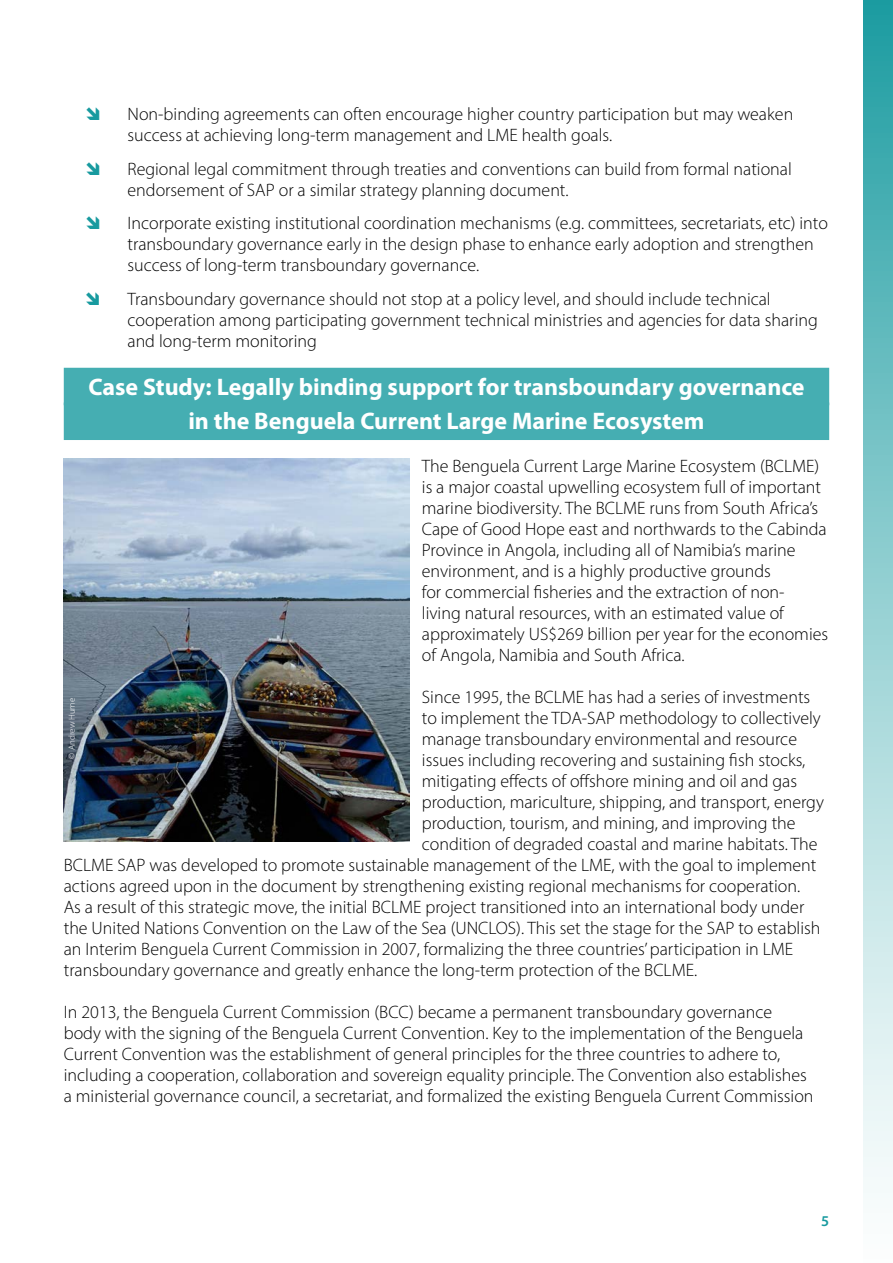
<style>
.page{position:relative;width:893px;height:1263px;background:#fff}
.page>*{position:absolute;margin:0;border:0;box-sizing:border-box;transform-origin:0 0}
.t1{font:700 24px/34.8px "Myriad Pro";color:#fff;text-align:center}
.t2{font:300 18px/21px "Myriad Pro";color:#000}
.t3{font:600 15px "Myriad Pro";color:#179a9f}
.t4{font:300 9px "Myriad Pro";color:#fff}
</style>
<div class="page">
<div style="left:863px;top:0;width:30px;height:1263px;background:linear-gradient(to bottom,#239fa4,#fff)"></div>
<div style="left:64px;top:368px;width:765px;height:37px;background:#45aeb2"></div>
<div style="left:64px;top:402px;width:765px;height:38px;background:#45aeb2"></div>
<img style="left:64px;top:459px;width:345px;height:383px">
<p class="t2" style="left:128px;top:103px;width:667px">Non-binding agreements can often encourage higher country participation but may weaken success at achieving long-term management and LME health goals.</p>
<p class="t2" style="left:128px;top:158px;width:666px">Regional legal commitment through treaties and conventions can build from formal national endorsement of SAP or a similar strategy planning document.</p>
<p class="t2" style="left:128px;top:213px;width:702px">Incorporate existing institutional coordination mechanisms (e.g. committees, secretariats, etc) into transboundary governance early in the design phase to enhance early adoption and strengthen success of long-term transboundary governance.</p>
<p class="t2" style="left:127px;top:288px;width:692px">Transboundary governance should not stop at a policy level, and should include technical cooperation among participating government technical ministries and agencies for data sharing and long-term monitoring</p>
<h1 class="t1" style="left:88px;top:368px;width:718px">Case Study: Legally binding support for transboundary governance in the Benguela Current Large Marine Ecosystem</h1>
<p class="t2" style="left:422px;top:455px;width:408px">The Benguela Current Large Marine Ecosystem (BCLME) is a major coastal upwelling ecosystem full of important marine biodiversity. The BCLME runs from South Africa’s Cape of Good Hope east and northwards to the Cabinda Province in Angola, including all of Namibia’s marine environment, and is a highly productive grounds<br>for commercial fisheries and the extraction of non-<br>living natural resources, with an estimated value of approximately US$269 billion per year for the economies of Angola, Namibia and South Africa.</p>
<p class="t2" style="left:422px;top:686px;width:390px">Since 1995, the BCLME has had a series of investments</p>
<p class="t2" style="left:422px;top:707px;width:400px">to implement the TDA-SAP methodology to collectively</p>
<p class="t2" style="left:422px;top:728px;width:377px">manage transboundary environmental and resource</p>
<p class="t2" style="left:422px;top:749px;width:385px">issues including recovering and sustaining fish stocks,</p>
<p class="t2" style="left:422px;top:770px;width:377px">mitigating effects of offshore mining and oil and gas</p>
<p class="t2" style="left:422px;top:791px;width:404px">production, mariculture, shipping, and transport, energy</p>
<p class="t2" style="left:422px;top:812px;width:375px">production, tourism, and mining, and improving the</p>
<p class="t2" style="left:422px;top:833px;width:397px">condition of degraded coastal and marine habitats. The</p>
<p class="t2" style="left:64px;top:854px;width:754px">BCLME SAP was developed to promote sustainable management of the LME, with the goal to implement</p>
<p class="t2" style="left:64px;top:875px;width:738px">actions agreed upon in the document by strengthening existing regional mechanisms for cooperation.</p>
<p class="t2" style="left:64px;top:896px;width:742px">As a result of this strategic move, the initial BCLME project transitioned into an international body under</p>
<p class="t2" style="left:64px;top:917px;width:758px">the United Nations Convention on the Law of the Sea (UNCLOS). This set the stage for the SAP to establish</p>
<p class="t2" style="left:64px;top:938px;width:731px">an Interim Benguela Current Commission in 2007, formalizing the three countries’ participation in LME</p>
<p class="t2" style="left:64px;top:959px;width:635px">transboundary governance and greatly enhance the long-term protection of the BCLME.</p>
<p class="t2" style="left:64px;top:1002px;width:751px">In 2013, the Benguela Current Commission (BCC) became a permanent transboundary governance body with the signing of the Benguela Current Convention. Key to the implementation of the Benguela Current Convention was the establishment of general principles for the three countries to adhere to, including a cooperation, collaboration and sovereign equality principle. The Convention also establishes a ministerial governance council, a secretariat, and formalized the existing Benguela Current Commission</p>
<p class="t4" style="left:66px;top:758px;width:62px;rotate:-90deg">© Andrew Hume</p>
<p class="t3" style="left:821px;top:1211px;width:10px">5</p>
</div>
